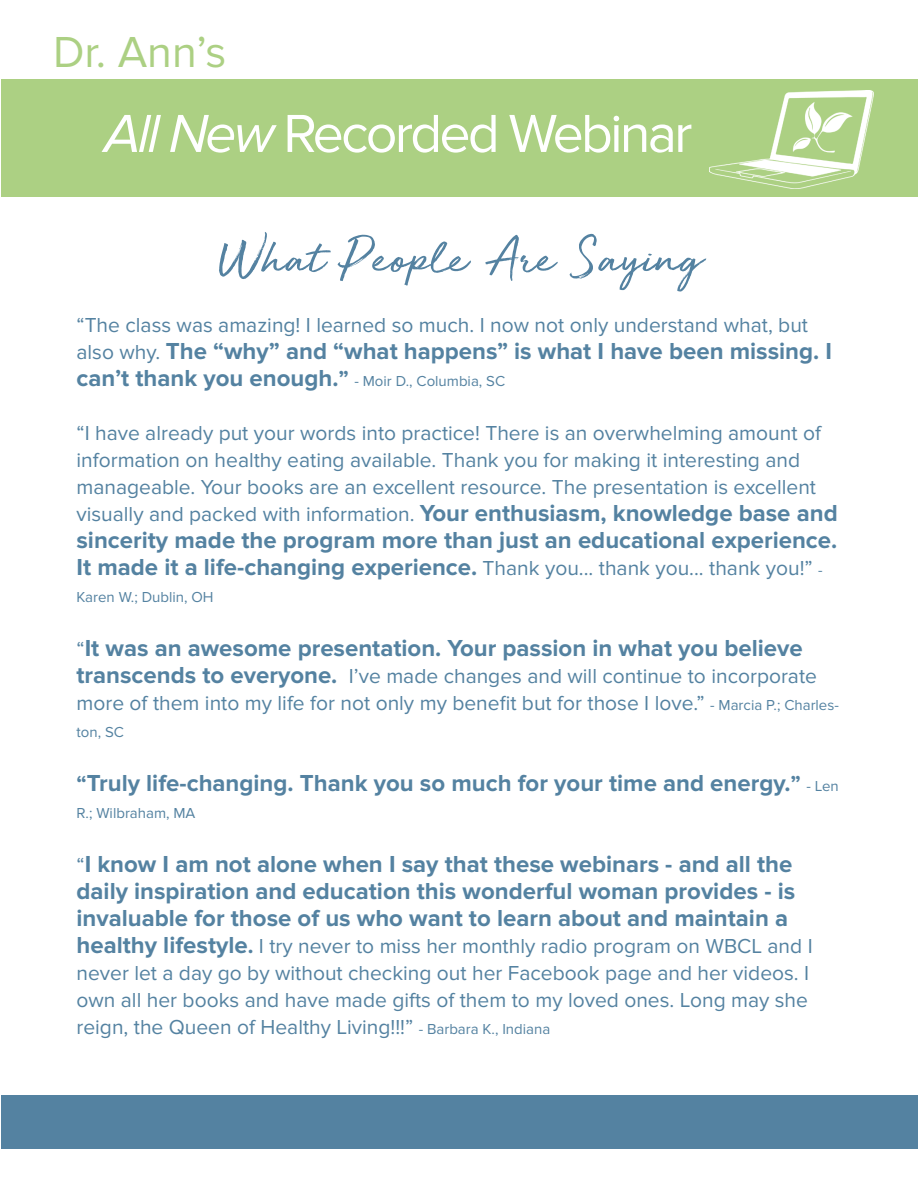
<style>
.page{position:relative;width:918px;height:1188px;background:#fff}
.page>*{position:absolute;margin:0;border:0;box-sizing:border-box;transform-origin:0 0}
.t1{font:55.5px "Proxima Nova";letter-spacing:-.05em;color:#fff}
.t2{font:52.5px "Golden Plains";color:#5482a1}
.t3{font:45px "Proxima Nova";color:#acd083}
.t4{font:700 24px/27px "Proxima Nova";color:#5482a1}
.t5{font:21px/27px "Proxima Nova";color:#5482a1}
.t6{font:15px "Proxima Nova";color:#5482a1}
.s1{font-style:italic}
.s2{font-weight:400;font-size:21px}
.s3{font-size:22.5px}
.s4{font-weight:400;font-size:15px}
.s5{font-weight:700;font-size:24px}
.s6{font-size:15px}
.s7{font-weight:700;font-size:22.5px}
</style>
<div class="page">
<div style="left:2px;top:79px;width:916px;height:118px;background:#acd083"></div>
<img style="left:710px;top:91px;width:164px;height:98px">
<div style="left:2px;top:1095px;width:916px;height:54px;background:#5482a1"></div>
<p class="t3" style="left:53px;top:26px;width:175px">Dr. Ann’s</p>
<p class="t1" style="left:104px;top:102px;width:590px"><span class="s1">All New</span> Recorded Webinar</p>
<p class="t2" style="left:216px;top:222px;width:487px">What People Are Saying</p>
<p class="t5" style="left:76px;top:311px;width:733px">“The class was amazing! I learned so much. I now not only understand what, but</p>
<p class="t4" style="left:76px;top:338px;width:757px"><span class="s2">also why.</span> The “why” and “what happens” is what I have been missing. I can’t thank you enough.<span class="s3">”</span> <span class="s4">- Moir D., Columbia, SC</span></p>
<p class="t5" style="left:76px;top:419px;width:763px">“I have already put your words into practice! There is an overwhelming amount of information on healthy eating available. Thank you for making it interesting and manageable. Your books are an excellent resource. The presentation is excellent visually and packed with information. <span class="s5">Your enthusiasm, knowledge base and</span></p>
<p class="t4" style="left:76px;top:527px;width:762px">sincerity made the program more than just an educational experience.<br>It made it a life-changing experience. <span class="s2">Thank you... thank you... thank you!”</span> <span class="s4">-</span></p>
<p class="t6" style="left:76px;top:588px;width:139px">Karen W.; Dublin, OH</p>
<p class="t4" style="left:76px;top:635px;width:728px"><span class="s2">“</span>It was an awesome presentation. Your passion in what you believe</p>
<p class="t5" style="left:76px;top:662px;width:764px"><span class="s5">transcends to everyone.</span> I’ve made changes and will continue to incorporate more of them into my life for not only my benefit but for those I love.” <span class="s6">- Marcia P.; Charles-</span></p>
<p class="t6" style="left:76px;top:723px;width:49px">ton, SC</p>
<p class="t4" style="left:76px;top:770px;width:764px"><span class="s3">“</span>Truly life-changing. Thank you so much for your time and energy.<span class="s3">”</span> <span class="s4">- Len</span></p>
<p class="t6" style="left:76px;top:804px;width:120px">R.; Wilbraham, MA</p>
<p class="t4" style="left:76px;top:851px;width:717px"><span class="s2">“</span>I know I am not alone when I say that these webinars - and all the</p>
<p class="t4" style="left:76px;top:878px;width:720px">daily inspiration and education this wonderful woman provides - is invaluable for those of us who want to learn about and maintain a</p>
<p class="t5" style="left:76px;top:932px;width:738px"><span class="s5">healthy lifestyle</span><span class="s7">.</span> I try never to miss her monthly radio program on WBCL and I never let a day go by without checking out her Facebook page and her videos. I own all her books and have made gifts of them to my loved ones. Long may she reign, the Queen of Healthy Living!!!” <span class="s6">- Barbara K., Indiana</span></p>
</div>
